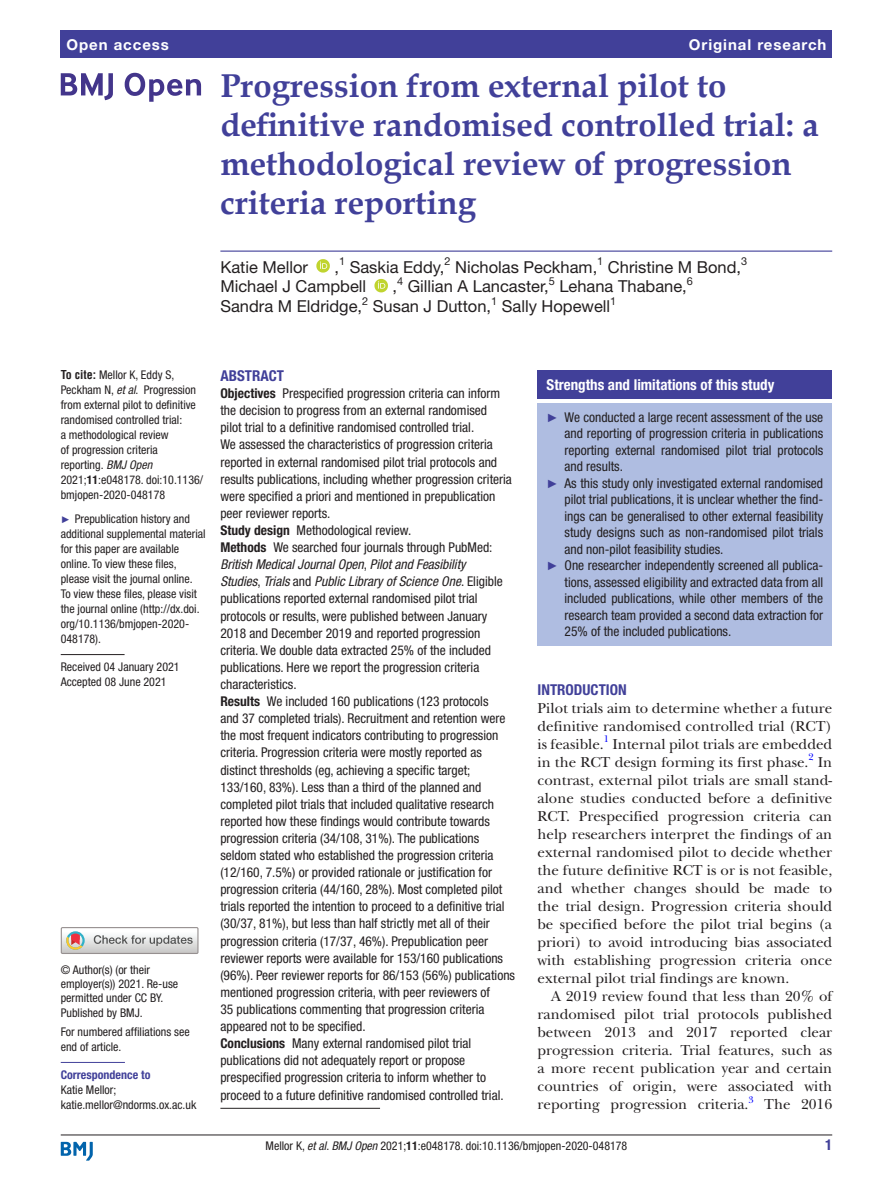
<style>
.page{position:relative;width:893px;height:1191px;background:#fff}
.page>*{position:absolute;margin:0;border:0;box-sizing:border-box;transform-origin:0 0}
.t1{font:700 33px/39px "Book Antiqua";color:#414099}
.t2{font:16.5px "Helvetica Neue LT Std";color:#231f20}
.t3{font:15px/18px "New Baskerville";color:#231f20;text-align:justify}
.t4{font:700 condensed 15px "Helvetica Neue LT Std";color:#fff}
.t5{font:700 15px "Helvetica Neue LT Std";letter-spacing:.065em;color:#fff}
.t6{font:700 condensed 15px "Helvetica Neue LT Std";color:#414099}
.t7{font:condensed 13.5px/17.1px "Helvetica Neue LT Std";color:#231f20}
.t8{font:condensed 12px/15px "Helvetica Neue LT Std";color:#231f20}
.t9{font:700 condensed 12px "Helvetica Neue LT Std";color:#414099}
.t10{font:10.95px "Helvetica Neue LT Std";color:#231f20}
.t11{font:9.9px "New Baskerville";color:#00f}
.s1{font-family:"Helvetica LT Std";font-weight:700}
.s2{font-style:italic}
.s3{font-weight:700}
.s4{font-family:"Arial";font-stretch:normal;font-size:9.75px;color:#414099}
.s5{font-family:"Arial";font-stretch:normal;font-size:12px;color:#414099}
</style>
<div class="page">
<hr style="left:61px;top:1134px;width:771px;height:1px;background:#231f20">
<svg style="left:61px;top:1141px;width:32px;height:19px"></svg>
<div style="left:61px;top:31px;width:771px;height:27px;background:#414099"></div>
<hr style="left:220px;top:250px;width:612px;height:2px;background:#414099">
<svg style="left:316px;top:259px;width:14px;height:14px"></svg>
<svg style="left:374px;top:279px;width:14px;height:13px"></svg>
<hr style="left:61px;top:654px;width:64px;height:1px;background:#231f20">
<hr style="left:61px;top:1062px;width:64px;height:1px;background:#414099">
<svg style="left:61px;top:73px;width:52px;height:27px"></svg>
<svg style="left:125px;top:73px;width:76px;height:29px"></svg>
<div style="left:61px;top:927px;width:138px;height:27px;border:1px solid #969090"></div>
<svg style="left:61px;top:927px;width:137px;height:26px"></svg>
<hr style="left:220px;top:1108px;width:160px;height:1px;background:#231f20">
<div style="left:538px;top:370px;width:294px;height:29px;background:#414099"></div>
<div style="left:538px;top:403px;width:294px;height:242px;background:#afbde1"></div>
<p class="t5" style="left:66px;top:35px;width:104px">Open access</p>
<p class="t5" style="left:689px;top:35px;width:139px">Original research</p>
<h1 class="t1" style="left:220px;top:66px;width:600px">Progression from external pilot to definitive randomised controlled trial: a methodological review of progression criteria reporting</h1>
<p class="t2" style="left:220px;top:257px;width:89px">Katie Mellor</p>
<p class="t2" style="left:334px;top:257px;width:6px">,</p>
<p class="t10" style="left:339px;top:255px;width:8px">1</p>
<p class="t2" style="left:350px;top:257px;width:96px">Saskia Eddy,</p>
<p class="t10" style="left:444px;top:255px;width:8px">2</p>
<p class="t2" style="left:455px;top:257px;width:144px">Nicholas Peckham,</p>
<p class="t10" style="left:597px;top:255px;width:8px">1</p>
<p class="t2" style="left:608px;top:257px;width:135px">Christine M Bond,</p>
<p class="t10" style="left:741px;top:255px;width:8px">3</p>
<p class="t2" style="left:220px;top:277px;width:147px">Michael J Campbell</p>
<p class="t2" style="left:393px;top:277px;width:6px">,</p>
<p class="t10" style="left:397px;top:274px;width:8px">4</p>
<p class="t2" style="left:408px;top:277px;width:142px">Gillian A Lancaster,</p>
<p class="t10" style="left:549px;top:274px;width:8px">5</p>
<p class="t2" style="left:559px;top:277px;width:129px">Lehana Thabane,</p>
<p class="t10" style="left:687px;top:274px;width:8px">6</p>
<p class="t2" style="left:220px;top:296px;width:143px">Sandra M Eldridge,</p>
<p class="t10" style="left:362px;top:294px;width:8px">2</p>
<p class="t2" style="left:373px;top:296px;width:120px">Susan J Dutton,</p>
<p class="t10" style="left:491px;top:294px;width:8px">1</p>
<p class="t2" style="left:502px;top:296px;width:110px">Sally Hopewell</p>
<p class="t10" style="left:610px;top:294px;width:8px">1</p>
<p class="t8" style="left:61px;top:367px;width:144px"><span class="s1">To cite:</span> Mellor K, Eddy S,<br>Peckham N, <span class="s2">et al</span>. Progression from external pilot to definitive randomised controlled trial:<br>a methodological review<br>of progression criteria reporting. <span class="s2">BMJ Open<br></span>2021;<span class="s3">11</span>:e048178. doi:10.1136/ bmjopen-2020-048178</p>
<p class="t8" style="left:61px;top:511px;width:146px"><span class="s4">►</span> Prepublication history and additional supplemental material for this paper are available online. To view these files, please visit the journal online.<br>To view these files, please visit the journal online (http://dx.doi. org/10.1136/bmjopen-2020-<br>048178).</p>
<p class="t8" style="left:61px;top:659px;width:120px">Received 04 January 2021<br>Accepted 08 June 2021</p>
<p class="t8" style="left:61px;top:962px;width:119px;line-height:14.4px">© Author(s) (or their employer(s)) 2021. Re-use permitted under CC BY.<br>Published by BMJ.</p>
<p class="t8" style="left:61px;top:1024px;width:130px">For numbered affiliations see end of article.</p>
<p class="t9" style="left:61px;top:1067px;width:91px">Correspondence to</p>
<p class="t8" style="left:61px;top:1082px;width:137px">Katie Mellor; katie.mellor@ndorms.ox.ac.uk</p>
<p class="t6" style="left:220px;top:366px;width:65px">ABSTRACT</p>
<p class="t7" style="left:220px;top:385px;width:296px"><span class="s3">Objectives</span> Prespecified progression criteria can inform the decision to progress from an external randomised<br>pilot trial to a definitive randomised controlled trial.<br>We assessed the characteristics of progression criteria reported in external randomised pilot trial protocols and results publications, including whether progression criteria were specified a priori and mentioned in prepublication peer reviewer reports.<br><span class="s3">Study design</span> Methodological review.<br><span class="s3">Methods</span> We searched four journals through PubMed:<br><span class="s2">British Medical Journal Open</span>, <span class="s2">Pilot and Feasibility<br>Studies</span>, <span class="s2">Trials</span> and <span class="s2">Public Library of Science One</span>. Eligible publications reported external randomised pilot trial protocols or results, were published between January 2018 and December 2019 and reported progression criteria. We double data extracted 25% of the included publications. Here we report the progression criteria characteristics.<br><span class="s3">Results</span> We included 160 publications (123 protocols<br>and 37 completed trials). Recruitment and retention were the most frequent indicators contributing to progression criteria. Progression criteria were mostly reported as distinct thresholds (eg, achieving a specific target; 133/160, 83%). Less than a third of the planned and completed pilot trials that included qualitative research reported how these findings would contribute towards progression criteria (34/108, 31%). The publications seldom stated who established the progression criteria (12/160, 7.5%) or provided rationale or justification for progression criteria (44/160, 28%). Most completed pilot trials reported the intention to proceed to a definitive trial (30/37, 81%), but less than half strictly met all of their progression criteria (17/37, 46%). Prepublication peer reviewer reports were available for 153/160 publications (96%). Peer reviewer reports for 86/153 (56%) publications mentioned progression criteria, with peer reviewers of<br>35 publications commenting that progression criteria appeared not to be specified.<br><span class="s3">Conclusions</span> Many external randomised pilot trial publications did not adequately report or propose prespecified progression criteria to inform whether to proceed to a future definitive randomised controlled trial.</p>
<p class="t4" style="left:547px;top:375px;width:229px">Strengths and limitations of this study</p>
<p class="t7" style="left:547px;top:408px;width:278px"><span class="s5">►</span> We conducted a large recent assessment of the use</p>
<p class="t7" style="left:565px;top:425px;width:260px">and reporting of progression criteria in publications</p>
<p class="t7" style="left:565px;top:441px;width:260px">reporting external randomised pilot trial protocols</p>
<p class="t7" style="left:565px;top:458px;width:60px">and results.</p>
<p class="t7" style="left:547px;top:474px;width:278px"><span class="s5">►</span> As this study only investigated external randomised</p>
<p class="t7" style="left:565px;top:491px;width:260px">pilot trial publications, it is unclear whether the find-</p>
<p class="t7" style="left:565px;top:507px;width:260px">ings can be generalised to other external feasibility</p>
<p class="t7" style="left:565px;top:524px;width:260px">study designs such as non-randomised pilot trials</p>
<p class="t7" style="left:565px;top:540px;width:160px">and non-pilot feasibility studies.</p>
<p class="t7" style="left:547px;top:557px;width:278px"><span class="s5">►</span> One researcher independently screened all publica-</p>
<p class="t7" style="left:565px;top:573px;width:260px">tions, assessed eligibility and extracted data from all</p>
<p class="t7" style="left:565px;top:590px;width:260px">included publications, while other members of the</p>
<p class="t7" style="left:565px;top:606px;width:260px">research team provided a second data extraction for</p>
<p class="t7" style="left:565px;top:623px;width:168px">25% of the included publications.</p>
<p class="t6" style="left:538px;top:681px;width:91px">INTRODUCTION</p>
<p class="t3" style="left:538px;top:699px;width:296px">Pilot trials aim to determine whether a future definitive randomised controlled trial (RCT) is feasible.</p>
<p class="t11" style="left:604px;top:733px;width:7px">1</p>
<p class="t3" style="left:538px;top:735px;width:296px;text-indent:75px">Internal pilot trials are embedded in the RCT design forming its first phase.</p>
<p class="t11" style="left:808px;top:751px;width:7px">2</p>
<p class="t3" style="left:538px;top:753px;width:296px;text-indent:280px">In contrast, external pilot trials are small stand&shy;alone studies conducted before a definitive RCT. Prespecified progression criteria can help researchers interpret the findings of an external randomised pilot to decide whether the future definitive RCT is or is not feasible, and whether changes should be made to the trial design. Progression criteria should be specified before the pilot trial begins (a priori) to avoid introducing bias associated with establishing progression criteria once external pilot trial findings are known.</p>
<p class="t3" style="left:538px;top:987px;width:296px;text-indent:14px">A 2019 review found that less than 20% of randomised pilot trial protocols published between 2013 and 2017 reported clear progression criteria. Trial features, such as a more recent publication year and certain countries of origin, were associated with reporting progression criteria.</p>
<p class="t11" style="left:748px;top:1093px;width:7px">3</p>
<p class="t3" style="left:764px;top:1095px;width:70px">The 2016</p>
<p class="t8" style="left:266px;top:1137px;width:363px">Mellor K, <span class="s2">et al</span>. <span class="s2">BMJ Open</span> 2021;<span class="s3">11</span>:e048178. doi:10.1136/bmjopen-2020-048178</p>
<p class="t6" style="left:825px;top:1135px;width:9px">1</p>
</div>
